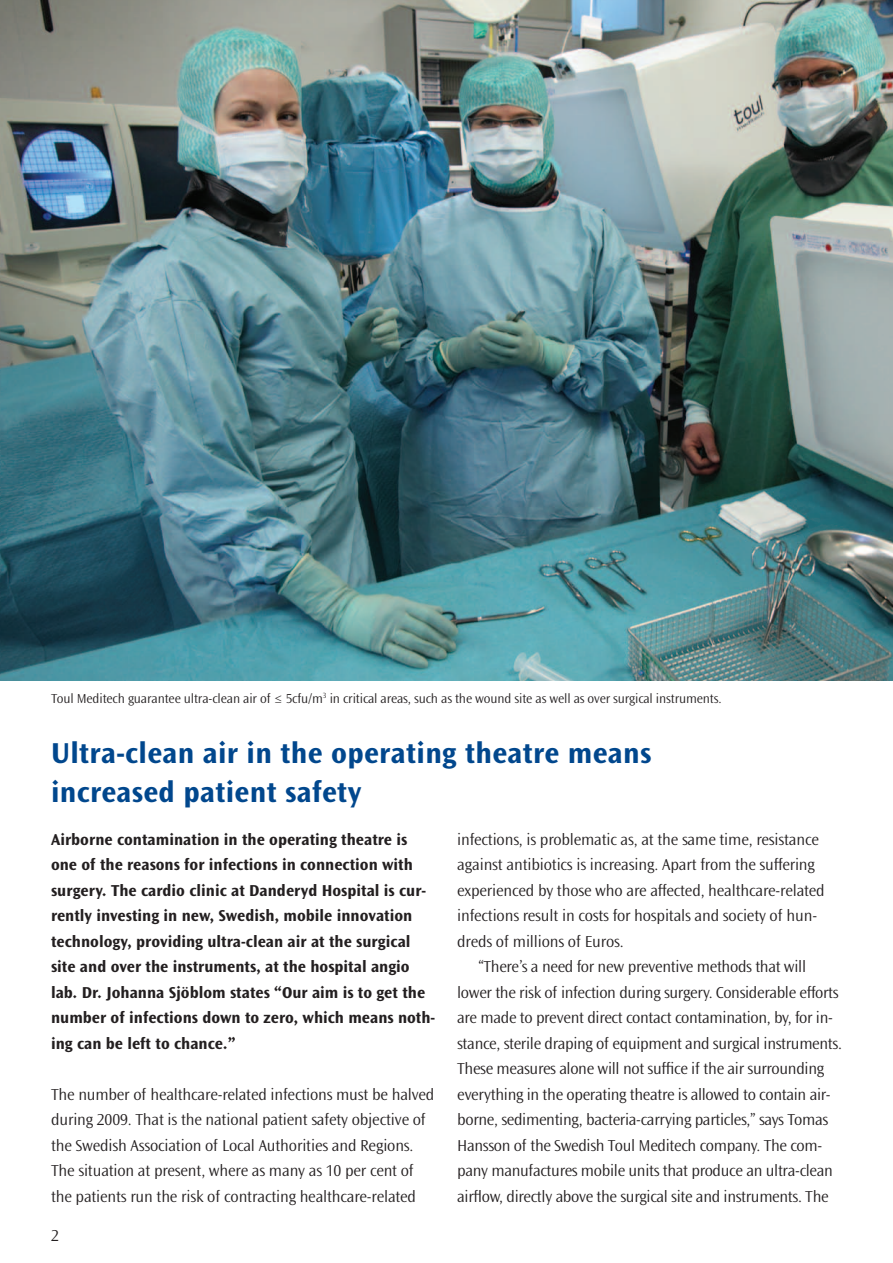
<style>
.page{position:relative;width:893px;height:1263px;background:#fff}
.page>*{position:absolute;margin:0;border:0;box-sizing:border-box;transform-origin:0 0}
.t1{font:700 30px/39px "Ocean Sans MT Std";letter-spacing:.01em;color:#01478d}
.t2{font:300 16.5px/25.5px "Ocean Sans MT Std";letter-spacing:-.02em;color:#231f20}
.t3{font:700 16.5px/25.5px "Ocean Sans MT Std";color:#231f20}
.t4{font:300 13.5px "Ocean Sans MT Std";letter-spacing:-.01em;color:#231f20}
</style>
<div class="page">
<img style="left:0;top:0;width:893px;height:680px">
<p class="t4" style="left:51px;top:691px;width:672px">Toul Meditech guarantee ultra-clean air of ≤ 5cfu/m<sup>3</sup> in critical areas, such as the wound site as well as over surgical instruments.</p>
<h1 class="t1" style="left:51px;top:733px;width:602px">Ultra-clean air in the operating theatre means increased patient safety</h1>
<p class="t3" style="left:51px;top:827px;width:386px">Airborne contamination in the operating theatre is one of the reasons for infections in connection with surgery. The cardio clinic at Danderyd Hospital is cur&shy;rently investing in new, Swedish, mobile innovation technology, providing ultra-clean air at the surgical site and over the instruments, at the hospital angio lab. Dr. Johanna Sjöblom states “Our aim is to get the number of infections down to zero, which means noth&shy;ing can be left to chance.”</p>
<p class="t2" style="left:51px;top:1082px;width:385px">The number of healthcare-related infections must be halved during 2009. That is the national patient safety objective of the Swedish Association of Local Authorities and Regions.<br>The situation at present, where as many as 10 per cent of the patients run the risk of contracting healthcare-related</p>
<p class="t2" style="left:51px;top:1223px;width:9px">2</p>
<p class="t2" style="left:457px;top:827px;width:369px">infections, is problematic as, at the same time, resistance against antibiotics is increasing. Apart from the suffering experienced by those who are affected, healthcare-related infections result in costs for hospitals and society of hun&shy;dreds of millions of Euros.</p>
<p class="t2" style="left:457px;top:954px;width:386px;text-indent:21px">“There’s a need for new preventive methods that will lower the risk of infection during surgery. Considerable efforts are made to prevent direct contact contamination, by, for in&shy;stance, sterile draping of equipment and surgical instruments.<br>These measures alone will not suffice if the air surrounding everything in the operating theatre is allowed to contain air&shy;borne, sedimenting, bacteria-carrying particles,” says Tomas Hansson of the Swedish Toul Meditech company. The com&shy;pany manufactures mobile units that produce an ultra-clean airflow, directly above the surgical site and instruments. The</p>
</div>
